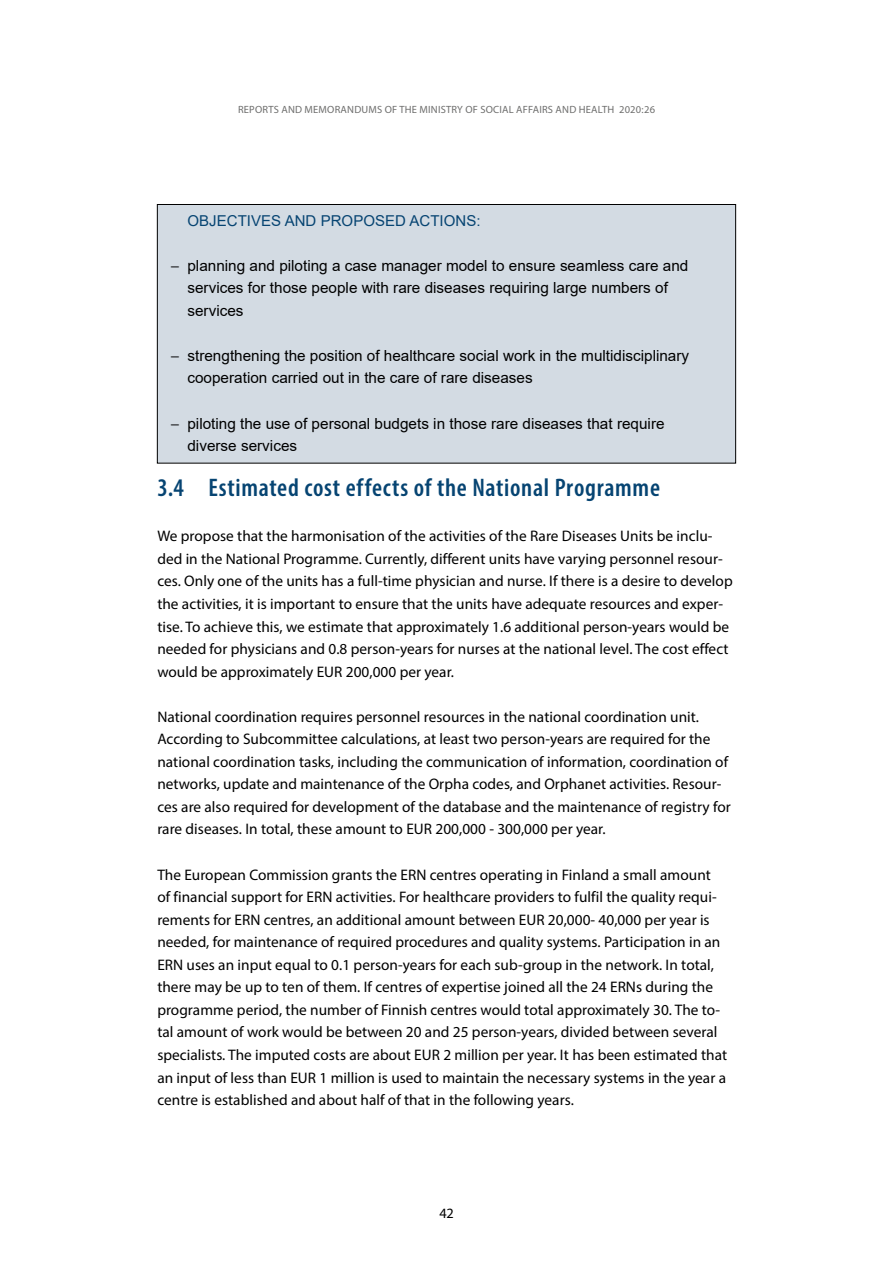
<style>
.page{position:relative;width:893px;height:1263px;background:#fff}
.page>*{position:absolute;margin:0;border:0;box-sizing:border-box;transform-origin:0 0}
.Otsikko_2{font:600 condensed 25.5px "Myriad Pro";letter-spacing:.025em;color:#064472}
._01_Leipä_seuraavat{font:15.3px/22.5px "Myriad Pro";letter-spacing:.005em;color:#000}
._02_Leipä_ajatusviiv{font:15.3px/22.5px "Arial";color:#000}
._01_Leipä_seuraavat-2{font:15px "Arial";letter-spacing:.005em;color:#064472}
.t1{font:14.25px "Myriad Pro";color:#000}
.t2{font:10.5px "Myriad Pro";letter-spacing:.02em;color:#6e6e6d}
.s1{font-family:"Myriad Pro"}
</style>
<div class="page">
<div style="left:157px;top:204px;width:579px;height:259px;background:#d3dbe3"></div>
<div style="left:157px;top:204px;width:579px;height:259px;border:1px solid #000"></div>
<p class="t2" style="left:238px;top:103px;width:419px">REPORTS AND MEMORANDUMS OF THE MINISTRY OF SOCIAL AFFAIRS AND HEALTH 2020:26</p>
<p class="_01_Leipä_seuraavat-2" style="left:187px;top:210px;width:295px">OBJECTIVES AND PROPOSED ACTIONS:</p>
<p class="_02_Leipä_ajatusviiv" style="left:187px;top:254px;width:502px;text-indent:-17px"><span class="s1">−</span> planning and piloting a case manager model to ensure seamless care and services for those people with rare diseases requiring large numbers of services</p>
<p class="_02_Leipä_ajatusviiv" style="left:187px;top:344px;width:503px;text-indent:-17px"><span class="s1">−</span> strengthening the position of healthcare social work in the multidisciplinary cooperation carried out in the care of rare diseases</p>
<p class="_02_Leipä_ajatusviiv" style="left:187px;top:412px;width:479px;text-indent:-17px"><span class="s1">−</span> piloting the use of personal budgets in those rare diseases that require diverse services</p>
<h2 class="Otsikko_2" style="left:157px;top:472px;width:504px">3.4 Estimated cost effects of the National Programme</h2>
<p class="_01_Leipä_seuraavat" style="left:157px;top:525px;width:577px">We propose that the harmonisation of the activities of the Rare Diseases Units be inclu&shy;ded in the National Programme. Currently, different units have varying personnel resour&shy;ces. Only one of the units has a full-time physician and nurse. If there is a desire to develop the activities, it is important to ensure that the units have adequate resources and exper&shy;tise. To achieve this, we estimate that approximately 1.6 additional person-years would be needed for physicians and 0.8 person-years for nurses at the national level. The cost effect would be approximately EUR 200,000 per year.</p>
<p class="_01_Leipä_seuraavat" style="left:157px;top:705px;width:575px">National coordination requires personnel resources in the national coordination unit.<br>According to Subcommittee calculations, at least two person-years are required for the national coordination tasks, including the communication of information, coordination of networks, update and maintenance of the Orpha codes, and Orphanet activities. Resour&shy;ces are also required for development of the database and the maintenance of registry for rare diseases. In total, these amount to EUR 200,000 - 300,000 per year.</p>
<p class="_01_Leipä_seuraavat" style="left:157px;top:863px;width:571px">The European Commission grants the ERN centres operating in Finland a small amount of financial support for ERN activities. For healthcare providers to fulfil the quality requi&shy;rements for ERN centres, an additional amount between EUR 20,000- 40,000 per year is needed, for maintenance of required procedures and quality systems. Participation in an ERN uses an input equal to 0.1 person-years for each sub-group in the network. In total, there may be up to ten of them. If centres of expertise joined all the 24 ERNs during the programme period, the number of Finnish centres would total approximately 30. The to&shy;tal amount of work would be between 20 and 25 person-years, divided between several specialists. The imputed costs are about EUR 2 million per year. It has been estimated that an input of less than EUR 1 million is used to maintain the necessary systems in the year a centre is established and about half of that in the following years.</p>
<p class="t1" style="left:439px;top:1204px;width:16px">42</p>
</div>
